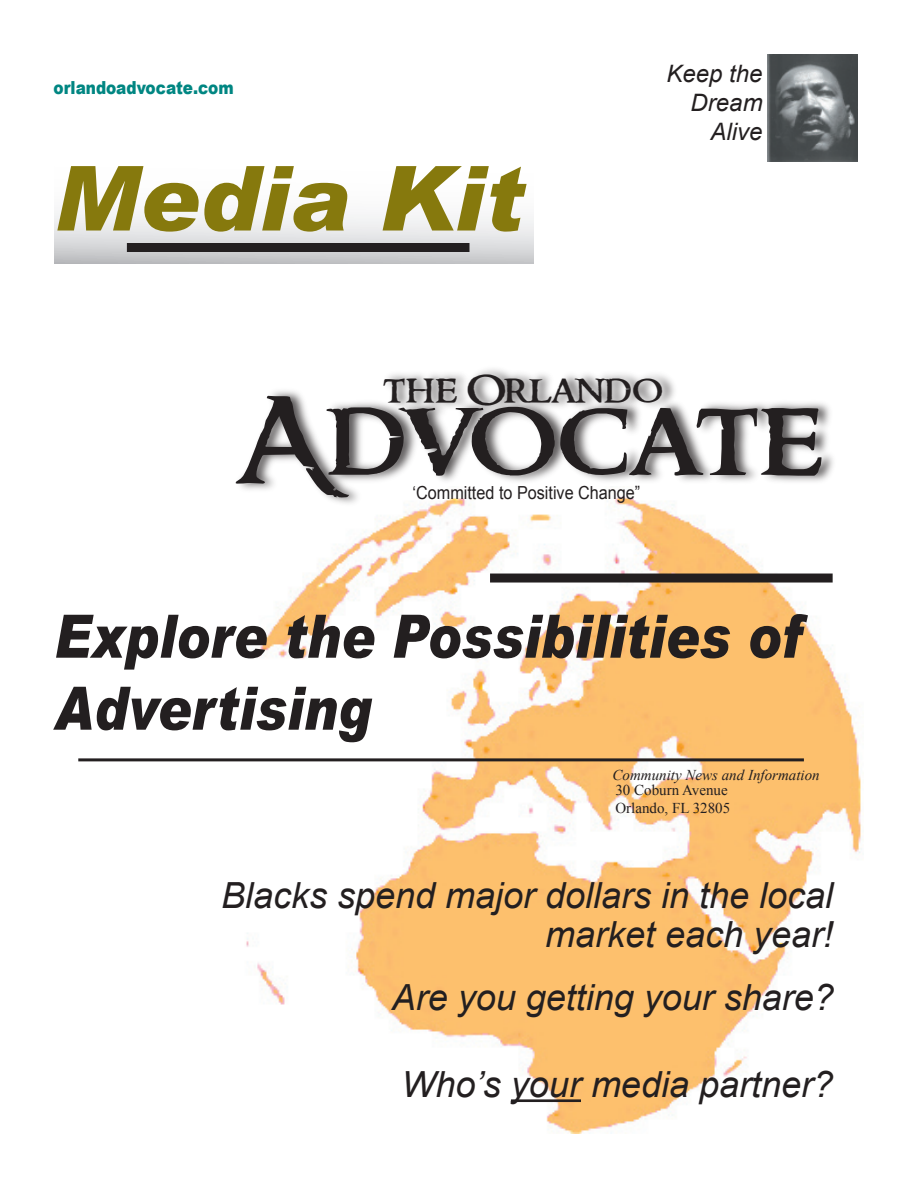
<style>
.page{position:relative;width:918px;height:1188px;background:#fff}
.page>*{position:absolute;margin:0;border:0;box-sizing:border-box;transform-origin:0 0}
.t1{font:500 108px "Ringbearer";letter-spacing:-.055em;color:#231f20;scale:1.15 1}
.t2{font:italic 900 90px "Arial";color:#86790d}
.t3{font:italic 900 60px/72px "Arial";color:#231f20;scale:.85 1}
.t4{font:500 37.5px "Ringbearer";color:#231f20;scale:1.15 1}
.t5{font:italic 36px/39.5px "Arial";color:#231f20;text-align:right}
.t6{font:italic 24px/28.8px "Arial";color:#231f20;text-align:right}
.t7{font:18px "Arial";color:#231f20;scale:.9 1}
.t8{font:900 18px "Arial";color:#008682;scale:.85 1}
.t9{font:15px/18px "Times New Roman";color:#231f20}
.t10{font:italic 15px "Times New Roman";color:#231f20}
</style>
<div class="page">
<img style="left:216px;top:507px;width:645px;height:627px">
<div style="left:490px;top:574px;width:343px;height:9px;background:#231f20"></div>
<img style="left:768px;top:54px;width:89px;height:107px">
<hr style="left:78px;top:758px;width:726px;height:3px;background:#231f20">
<hr style="left:511px;top:1099px;width:70px;height:3px;background:#231f20">
<svg style="left:54px;top:211px;width:479px;height:52px"></svg>
<div style="left:127px;top:243px;width:342px;height:9px;background:#231f20"></div>
<div style="left:234px;top:386px;width:604px;height:121px;background:#231f20;opacity:.75"></div>
<div style="left:382px;top:364px;width:297px;height:51px;background:#231f20;opacity:.75"></div>
<p class="t8" style="left:54px;top:74px;width:213px">orlandoadvocate.com</p>
<h2 class="t2" style="left:54px;top:143px;width:471px">Media Kit</h2>
<p class="t6" style="left:667px;top:60px;width:98px">Keep the<br>Dream<br>Alive</p>
<p class="t4" style="left:383px;top:363px;width:246px">the Orlando</p>
<h1 class="t1" style="left:234px;top:363px;width:511px">Advocate</h1>
<p class="t7" style="left:413px;top:481px;width:255px">‘Committed to Positive Change”</p>
<h3 class="t3" style="left:54px;top:599px;width:880px">Explore the Possibilities of<br>Advertising</h3>
<p class="t10" style="left:613px;top:765px;width:209px">Community News and Information</p>
<p class="t9" style="left:615px;top:781px;width:116px">30 Coburn Avenue<br>Orlando, FL 32805</p>
<p class="t5" style="left:221px;top:876px;width:614px">Blacks spend major dollars in the local market each year!</p>
<p class="t5" style="left:392px;top:978px;width:444px">Are you getting your share?</p>
<p class="t5" style="left:402px;top:1065px;width:433px">Who’s your media partner?</p>
</div>
